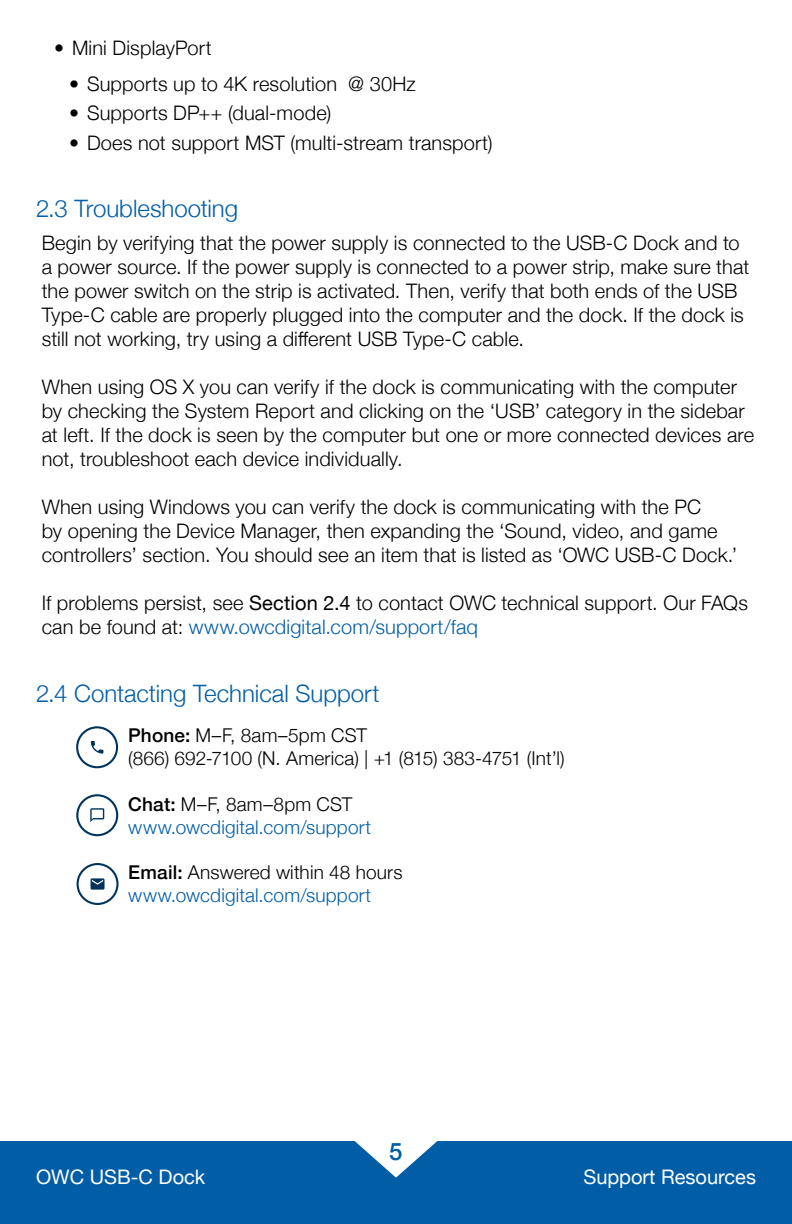
<style>
.page{position:relative;width:792px;height:1224px;background:#fff}
.page>*{position:absolute;margin:0;border:0;box-sizing:border-box;transform-origin:0 0}
.t1{font:300 24px "Helvetica Neue";color:#005da6}
.t2{font:500 24px "Helvetica Neue";color:#005da6}
.Header_Paragraph{font:300 20px/24px "Helvetica Neue";letter-spacing:.005em;color:#000}
.t3{font:20px "Helvetica Neue";color:#fff}
.Header_Paragraph-2{font:300 19px "Helvetica Neue";letter-spacing:.01em;color:#000}
.Header_Paragraph-3{font:300 19px "Helvetica Neue";letter-spacing:.01em;color:#005da6}
.s1{font-weight:400}
.s2{color:#005da6}
.s3{font-weight:500}
</style>
<div class="page">
<div style="left:0;top:1142px;width:792px;height:82px;background:#005da6"></div>
<svg style="left:354px;top:1141px;width:84px;height:37px"></svg>
<svg style="left:76px;top:726px;width:42px;height:42px"></svg>
<svg style="left:76px;top:794px;width:42px;height:42px"></svg>
<svg style="left:77px;top:863px;width:42px;height:42px"></svg>
<p class="Header_Paragraph" style="left:54px;top:35px;width:159px">• Mini DisplayPort</p>
<p class="Header_Paragraph" style="left:69px;top:70px;width:348px">• Supports up to 4K resolution @ 30Hz</p>
<p class="Header_Paragraph" style="left:69px;top:100px;width:264px">• Supports DP++ (dual-mode)</p>
<p class="Header_Paragraph" style="left:69px;top:129px;width:425px">• Does not support MST (multi-stream transport)</p>
<p class="t1" style="left:36px;top:189px;width:204px">2.3 Troubleshooting</p>
<p class="Header_Paragraph" style="left:42px;top:230px;width:709px">Begin by verifying that the power supply is connected to the USB-C Dock and to a power source. If the power supply is connected to a power strip, make sure that the power switch on the strip is activated. Then, verify that both ends of the USB Type-C cable are properly plugged into the computer and the dock. If the dock is still not working, try using a different USB Type-C cable.</p>
<p class="Header_Paragraph" style="left:42px;top:374px;width:714px">When using OS X you can verify if the dock is communicating with the computer by checking the System Report and clicking on the ‘USB’ category in the sidebar at left. If the dock is seen by the computer but one or more connected devices are not, troubleshoot each device individually.</p>
<p class="Header_Paragraph" style="left:42px;top:494px;width:697px">When using Windows you can verify the dock is communicating with the PC<br>by opening the Device Manager, then expanding the ‘Sound, video, and game controllers’ section. You should see an item that is listed as ‘OWC USB-C Dock.’</p>
<p class="Header_Paragraph" style="left:42px;top:590px;width:708px">If problems persist, see <span class="s1">Section 2.4</span> to contact OWC technical support. Our FAQs can be found at: <span class="s2">www.owcdigital.com/support/faq</span></p>
<p class="t1" style="left:36px;top:674px;width:345px">2.4 Contacting Technical Support</p>
<p class="Header_Paragraph-2" style="left:128px;top:720px;width:240px"><span class="s3">Phone:</span> M–F, 8am–5pm CST</p>
<p class="Header_Paragraph-2" style="left:128px;top:743px;width:438px">(866) 692-7100 (N. America) | +1 (815) 383-4751 (Int’l)</p>
<p class="Header_Paragraph-2" style="left:128px;top:789px;width:226px"><span class="s3">Chat:</span> M–F, 8am–8pm CST</p>
<p class="Header_Paragraph-3" style="left:128px;top:812px;width:244px">www.owcdigital.com/support</p>
<p class="Header_Paragraph-2" style="left:128px;top:857px;width:276px"><span class="s3">Email:</span> Answered within 48 hours</p>
<p class="Header_Paragraph-3" style="left:128px;top:880px;width:244px">www.owcdigital.com/support</p>
<p class="t2" style="left:389px;top:1132px;width:15px">5</p>
<p class="t3" style="left:36px;top:1162px;width:171px">OWC USB-C Dock</p>
<p class="t3" style="left:583px;top:1162px;width:174px">Support Resources</p>
</div>
